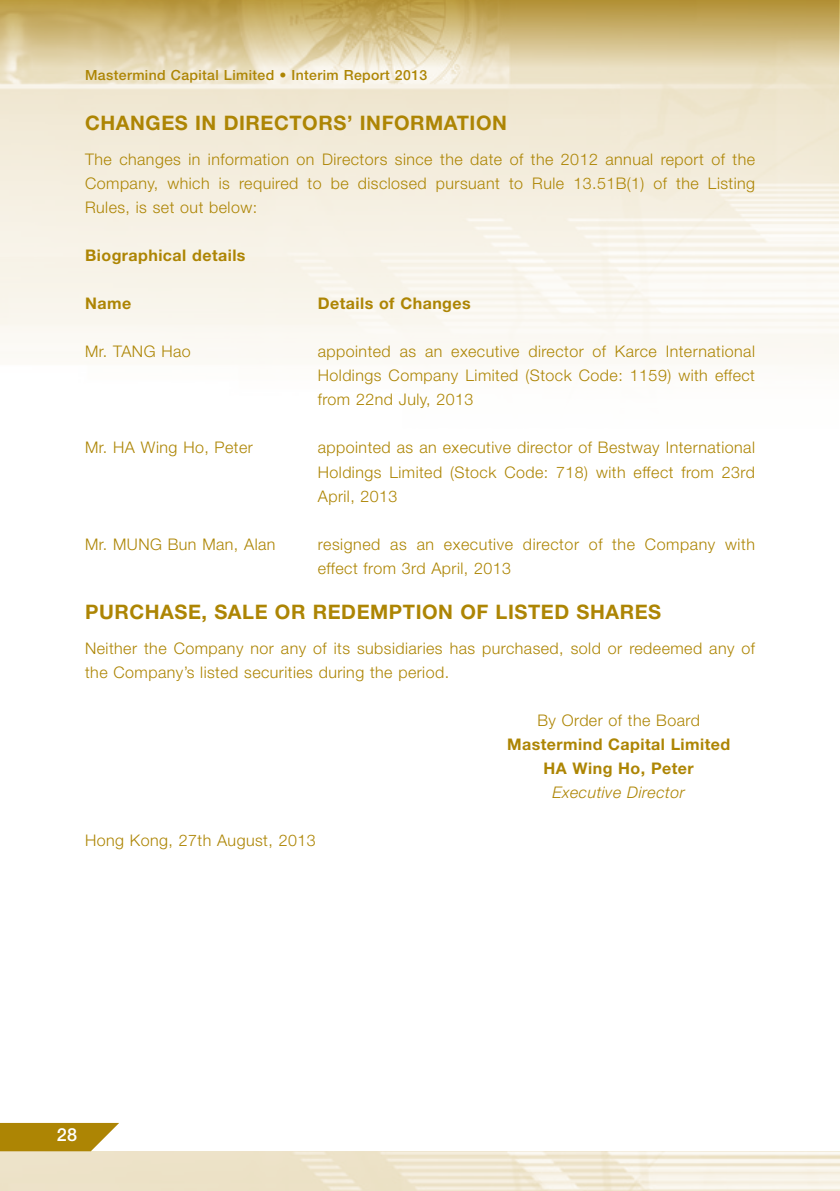
<style>
.page{position:relative;width:840px;height:1191px;background:#fff}
.page>*{position:absolute;margin:0;border:0;box-sizing:border-box;transform-origin:0 0}
.t1{font:700 20px "Helvetica Neue LT Std";letter-spacing:.03em;color:#ad8504}
.t2{font:500 18px "Helvetica Neue LT Std";color:#fff}
.t3{font:300 16px/24px "Helvetica Neue LT Std";letter-spacing:.03em;color:#ad8504;text-align:justify}
.t4{font:700 16px/24px "Helvetica Neue LT Std";letter-spacing:.03em;color:#ad8504;text-align:center}
.t5{font:italic 300 16px "Helvetica Neue LT Std";letter-spacing:.03em;color:#ad8504}
.t6{font:500 14px "Helvetica Neue LT Std";letter-spacing:.03em;color:#ad8504}
</style>
<div class="page">
<svg style="left:0;top:0;width:838px;height:113px;background:#ddcca0"></svg>
<svg style="left:0;top:1123px;width:119px;height:28px;background:#b69321"></svg>
<p class="t6" style="left:85px;top:66px;width:343px">Mastermind Capital Limited • Interim Report 2013</p>
<p class="t1" style="left:85px;top:110px;width:423px">CHANGES IN DIRECTORS’ INFORMATION</p>
<p class="t3" style="left:85px;top:147px;width:671px">The changes in information on Directors since the date of the 2012 annual report of the Company, which is required to be disclosed pursuant to Rule 13.51B(1) of the Listing Rules, is set out below:</p>
<p class="t4" style="left:85px;top:243px;width:162px">Biographical details</p>
<p class="t4" style="left:85px;top:291px;width:48px">Name</p>
<p class="t4" style="left:317px;top:291px;width:154px">Details of Changes</p>
<p class="t3" style="left:85px;top:339px;width:107px">Mr. TANG Hao</p>
<p class="t3" style="left:317px;top:339px;width:438px">appointed as an executive director of Karce International Holdings Company Limited (Stock Code: 1159) with effect from 22nd July, 2013</p>
<p class="t3" style="left:85px;top:435px;width:169px">Mr. HA Wing Ho, Peter</p>
<p class="t3" style="left:317px;top:435px;width:438px">appointed as an executive director of Bestway International Holdings Limited (Stock Code: 718) with effect from 23rd April, 2013</p>
<p class="t3" style="left:85px;top:531px;width:192px">Mr. MUNG Bun Man, Alan</p>
<p class="t3" style="left:317px;top:531px;width:438px">resigned as an executive director of the Company with effect from 3rd April, 2013</p>
<p class="t1" style="left:85px;top:599px;width:577px">PURCHASE, SALE OR REDEMPTION OF LISTED SHARES</p>
<p class="t3" style="left:85px;top:636px;width:671px">Neither the Company nor any of its subsidiaries has purchased, sold or redeemed any of the Company’s listed securities during the period.</p>
<p class="t3" style="left:537px;top:708px;width:164px">By Order of the Board</p>
<p class="t4" style="left:507px;top:732px;width:224px">Mastermind Capital Limited<br>HA Wing Ho, Peter</p>
<p class="t5" style="left:552px;top:783px;width:133px">Executive Director</p>
<p class="t3" style="left:85px;top:828px;width:232px">Hong Kong, 27th August, 2013</p>
<p class="t2" style="left:57px;top:1123px;width:22px">28</p>
</div>
